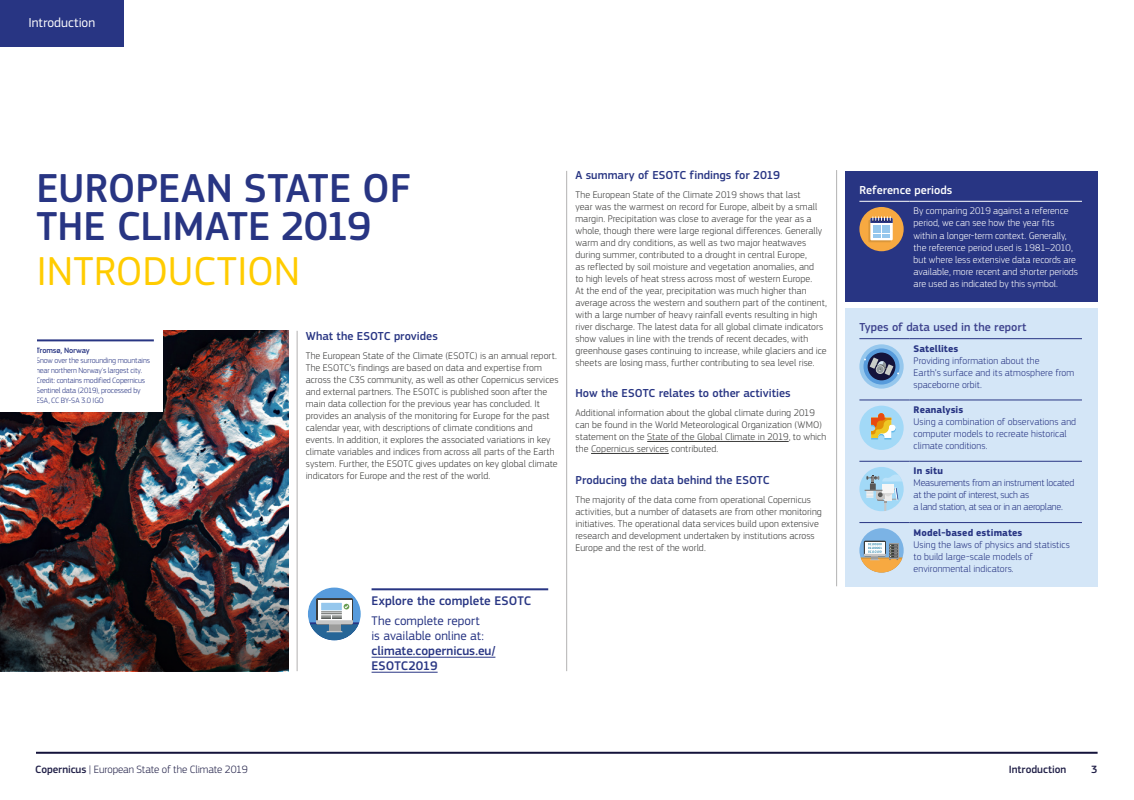
<style>
.page{position:relative;width:1134px;height:800px;background:#fff}
.page>*{position:absolute;margin:0;border:0;box-sizing:border-box;transform-origin:0 0}
.t1{font:500 42px/38px "EC Square Sans Pro";color:#283583}
.t2{font:42px "EC Square Sans Pro";letter-spacing:-.005em;color:#fc0}
.t3{font:13.5px "EC Square Sans Pro";letter-spacing:.005em;color:#fff}
.t4{font:500 13px/15px "EC Square Sans Pro";color:#283583}
.t5{font:13px/15px "EC Square Sans Pro";color:#283583}
.t6{font:500 12px "EC Square Sans Pro";color:#283583}
.t7{font:500 12px "EC Square Sans Pro";color:#3d428d}
.t8{font:500 12px "EC Square Sans Pro";color:#fff}
.t9{font:300 11px "EC Square Sans Pro";letter-spacing:-.01em;color:#212048}
.t10{font:500 11px "EC Square Sans Pro";color:#212048}
.t11{font:300 10px/12px "EC Square Sans Pro";letter-spacing:.005em;color:#3c3c3b}
.t12{font:300 10px/12px "EC Square Sans Pro";color:#283583}
.t13{font:300 10px/12px "EC Square Sans Pro";color:#fff}
.t14{font:300 10px/12px "EC Square Sans Pro";letter-spacing:-.02em;color:#283583}
.t15{font:700 10px "EC Square Sans Pro";letter-spacing:.01em;color:#283583}
.t16{font:300 8px/10px "EC Square Sans Pro";letter-spacing:-.015em;color:#283583}
.t17{font:500 8px "EC Square Sans Pro";letter-spacing:-.015em;color:#283583}
.s1{font-weight:500}
</style>
<div class="page">
<hr style="left:36px;top:751px;width:1061px;height:2px;background:#14133b">
<div style="left:0;top:0;width:124px;height:47px;background:#283583"></div>
<img style="left:0;top:331px;width:289px;height:197px">
<hr style="left:836px;top:170px;width:1px;height:416px;background:#b3b2b2">
<hr style="left:297px;top:331px;width:1px;height:340px;background:#b3b2b2">
<hr style="left:566px;top:171px;width:1px;height:500px;background:#b3b2b2">
<img style="left:0;top:528px;width:289px;height:143px">
<hr style="left:647px;top:441px;width:142px;height:1px;background:#3c3c3b">
<hr style="left:591px;top:453px;width:78px;height:1px;background:#3c3c3b">
<div style="left:36px;top:329px;width:126px;height:82px;background:#fff"></div>
<hr style="left:36px;top:339px;width:118px;height:2px;background:#283583">
<div style="left:845px;top:171px;width:252px;height:130px;background:#283583"></div>
<div style="left:845px;top:308px;width:253px;height:278px;background:#d4e6f7"></div>
<hr style="left:859px;top:338px;width:50px;height:1px;background:#283583">
<hr style="left:909px;top:338px;width:173px;height:1px;background:#283583">
<hr style="left:859px;top:399px;width:50px;height:1px;background:#283583">
<hr style="left:909px;top:399px;width:173px;height:1px;background:#283583">
<hr style="left:859px;top:461px;width:50px;height:1px;background:#283583">
<hr style="left:909px;top:461px;width:173px;height:1px;background:#283583">
<hr style="left:859px;top:522px;width:50px;height:1px;background:#283583">
<hr style="left:909px;top:522px;width:173px;height:1px;background:#283583">
<svg style="left:859px;top:344px;width:45px;height:44px"></svg>
<svg style="left:863px;top:348px;width:36px;height:36px"></svg>
<div style="left:868px;top:352px;width:27px;height:28px;background:#14133b;border-radius:50%"></div>
<svg style="left:864px;top:357px;width:35px;height:18px"></svg>
<div style="left:859px;top:405px;width:45px;height:45px;background:#a2d9f7;border-radius:50%"></div>
<svg style="left:871px;top:413px;width:24px;height:26px"></svg>
<div style="left:859px;top:467px;width:45px;height:44px;background:#a2d9f7;border-radius:50%"></div>
<svg style="left:865px;top:474px;width:37px;height:37px"></svg>
<svg style="left:859px;top:528px;width:45px;height:44px"></svg>
<svg style="left:864px;top:540px;width:22px;height:16px"></svg>
<div style="left:865px;top:541px;width:20px;height:14px;background:#fff"></div>
<svg style="left:860px;top:543px;width:42px;height:29px"></svg>
<hr style="left:859px;top:201px;width:50px;height:1px;background:#fff">
<hr style="left:909px;top:201px;width:173px;height:1px;background:#fff">
<div style="left:859px;top:207px;width:45px;height:44px;background:#f7a941;border-radius:50%"></div>
<svg style="left:868px;top:220px;width:23px;height:22px"></svg>
<div style="left:870px;top:218px;width:23px;height:22px;background:#fff"></div>
<svg style="left:870px;top:217px;width:23px;height:21px"></svg>
<hr style="left:372px;top:588px;width:176px;height:2px;background:#283583">
<hr style="left:372px;top:657px;width:123px;height:1px;background:#283583">
<hr style="left:372px;top:672px;width:66px;height:1px;background:#283583">
<svg style="left:308px;top:587px;width:53px;height:53px"></svg>
<div style="left:316px;top:598px;width:37px;height:26px;background:#3c3c3b;border-radius:2px"></div>
<div style="left:318px;top:600px;width:33px;height:22px;background:#fff"></div>
<div style="left:321px;top:602px;width:21px;height:8px;background:#eaf4fb"></div>
<svg style="left:309px;top:603px;width:50px;height:37px"></svg>
<div style="left:0;top:329px;width:36px;height:82px;background:#fff"></div>
<h2 class="t3" style="left:28px;top:15px;width:68px">Introduction</h2>
<h1 class="t1" style="left:36px;top:170px;width:376px">EUROPEAN STATE OF<br>THE CLIMATE 2019</h1>
<h1 class="t2" style="left:36px;top:246px;width:265px">INTRODUCTION</h1>
<p class="t17" style="left:36px;top:345px;width:55px">Tromsø, Norway</p>
<p class="t16" style="left:36px;top:355px;width:116px">Snow over the surrounding mountains near northern Norway's largest city.<br>Credit: contains modified Copernicus Sentinel data (2019), processed by ESA, CC BY-SA 3.0 IGO</p>
<p class="t6" style="left:306px;top:329px;width:134px">What the ESOTC provides</p>
<p class="t11" style="left:306px;top:349px;width:254px">The European State of the Climate (ESOTC) is an annual report.<br>The ESOTC’s findings are based on data and expertise from across the C3S community, as well as other Copernicus services and external partners. The ESOTC is published soon after the main data collection for the previous year has concluded. It provides an analysis of the monitoring for Europe for the past calendar year, with descriptions of climate conditions and events. In addition, it explores the associated variations in key climate variables and indices from across all parts of the Earth system. Further, the ESOTC gives updates on key global climate indicators for Europe and the rest of the world.</p>
<h3 class="t4" style="left:372px;top:593px;width:161px">Explore the complete ESOTC</h3>
<h3 class="t5" style="left:372px;top:613px;width:114px">The complete report is available online at:</h3>
<h3 class="t4" style="left:372px;top:643px;width:125px">climate.copernicus.eu/<br>ESOTC2019</h3>
<p class="t6" style="left:575px;top:168px;width:206px">A summary of ESOTC findings for 2019</p>
<p class="t11" style="left:575px;top:189px;width:253px">The European State of the Climate 2019 shows that last<br>year was the warmest on record for Europe, albeit by a small margin. Precipitation was close to average for the year as a whole, though there were large regional differences. Generally warm and dry conditions, as well as two major heatwaves during summer, contributed to a drought in central Europe,<br>as reflected by soil moisture and vegetation anomalies, and<br>to high levels of heat stress across most of western Europe.<br>At the end of the year, precipitation was much higher than average across the western and southern part of the continent, with a large number of heavy rainfall events resulting in high river discharge. The latest data for all global climate indicators show values in line with the trends of recent decades, with greenhouse gases continuing to increase, while glaciers and ice sheets are losing mass, further contributing to sea level rise.</p>
<p class="t6" style="left:575px;top:386px;width:217px">How the ESOTC relates to other activities</p>
<p class="t11" style="left:575px;top:407px;width:252px">Additional information about the global climate during 2019 can be found in the World Meteorological Organization (WMO) statement on the State of the Global Climate in 2019, to which the Copernicus services contributed.</p>
<p class="t6" style="left:575px;top:472px;width:196px">Producing the data behind the ESOTC</p>
<p class="t11" style="left:575px;top:493px;width:248px">The majority of the data come from operational Copernicus activities, but a number of datasets are from other monitoring initiatives. The operational data services build upon extensive research and development undertaken by institutions across Europe and the rest of the world.</p>
<p class="t8" style="left:859px;top:183px;width:94px">Reference periods</p>
<p class="t13" style="left:913px;top:205px;width:166px">By comparing 2019 against a reference period, we can see how the year fits within a longer-term context. Generally, the reference period used is 1981–2010, but where less extensive data records are available, more recent and shorter periods are used as indicated by this symbol.</p>
<p class="t7" style="left:859px;top:320px;width:169px">Types of data used in the report</p>
<p class="t15" style="left:913px;top:342px;width:46px">Satellites</p>
<p class="t12" style="left:913px;top:354px;width:162px">Providing information about the<br>Earth’s surface and its atmosphere from spaceborne orbit.</p>
<p class="t15" style="left:913px;top:404px;width:51px">Reanalysis</p>
<p class="t12" style="left:913px;top:415px;width:164px">Using a combination of observations and computer models to recreate historical climate conditions.</p>
<p class="t15" style="left:913px;top:465px;width:31px">In situ</p>
<p class="t14" style="left:913px;top:477px;width:162px">Measurements from an instrument located at the point of interest, such as<br>a land station, at sea or in an aeroplane.</p>
<p class="t15" style="left:913px;top:526px;width:110px">Model-based estimates</p>
<p class="t12" style="left:913px;top:538px;width:158px">Using the laws of physics and statistics to build large-scale models of environmental indicators.</p>
<p class="t9" style="left:35px;top:763px;width:214px"><span class="s1">Copernicus</span> | European State of the Climate 2019</p>
<p class="t10" style="left:1009px;top:763px;width:59px">Introduction</p>
<p class="t10" style="left:1091px;top:763px;width:8px">3</p>
</div>
